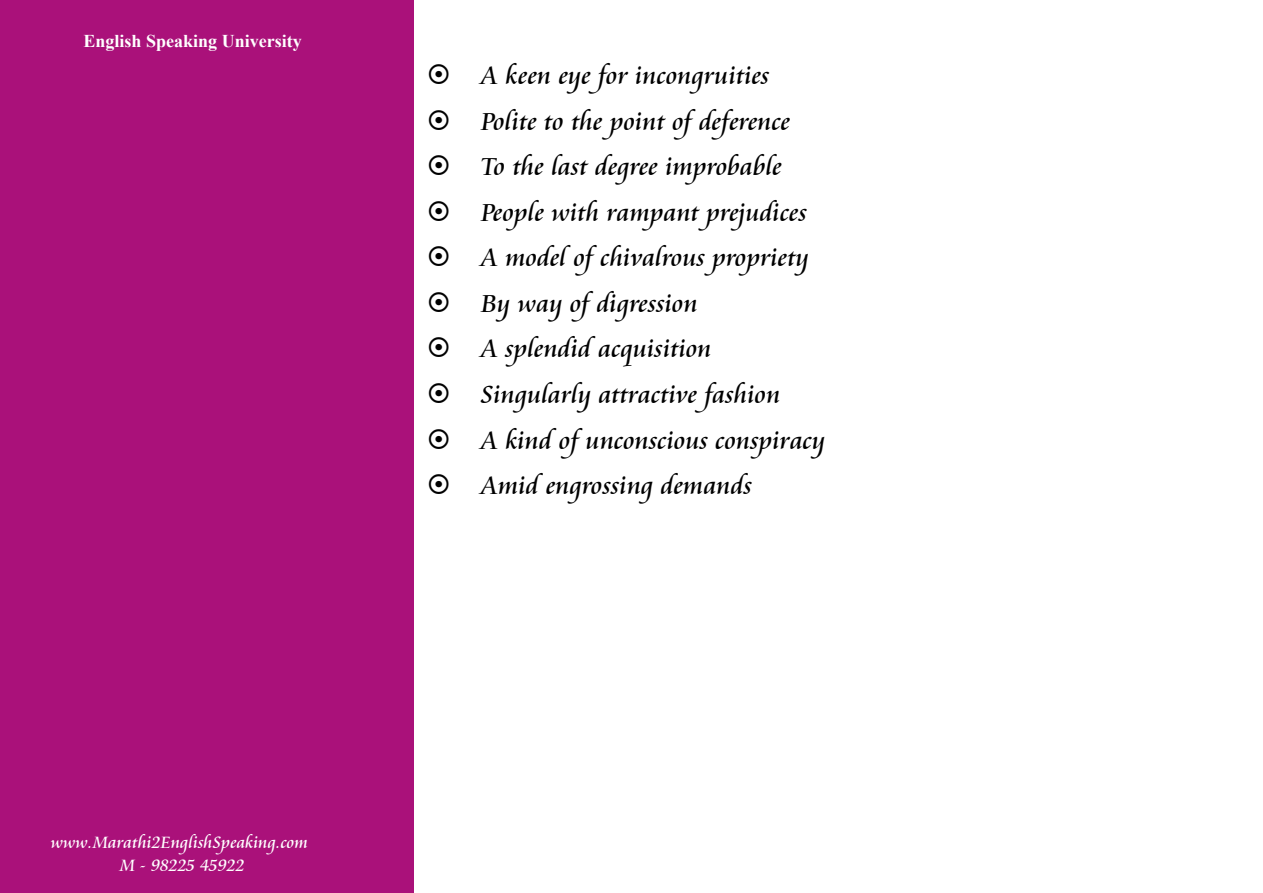
<style>
.page{position:relative;width:1263px;height:893px;background:#fff}
.page>*{position:absolute;margin:0;border:0;box-sizing:border-box;transform-origin:0 0}
.t1{font:27px "Cataneo BT";color:#000}
.t2{font:18px/23.4px "Cataneo BT";color:#fff;text-align:center}
.t3{font:700 18px "Times New Roman";color:#fff}
</style>
<div class="page">
<div style="left:0;top:0;width:414px;height:893px;background:#aa117a"></div>
<p class="t3" style="left:83px;top:34px;width:220px">English Speaking University</p>
<p class="t1" style="left:427px;top:63px;width:344px">▪ A keen eye for incongruities</p>
<p class="t1" style="left:427px;top:108px;width:365px">▪ Polite to the point ofdeference</p>
<p class="t1" style="left:427px;top:154px;width:357px">▪ To the last degree improbable</p>
<p class="t1" style="left:427px;top:199px;width:382px">▪ People with rampant prejudices</p>
<p class="t1" style="left:427px;top:245px;width:384px">▪ A model ofchivalrous propriety</p>
<p class="t1" style="left:427px;top:291px;width:273px">▪ By way ofdigression</p>
<p class="t1" style="left:427px;top:336px;width:286px">▪ A splendid acquisition</p>
<p class="t1" style="left:427px;top:382px;width:355px">▪ Singularly attractive fashion</p>
<p class="t1" style="left:427px;top:427px;width:400px">▪ A kind ofunconscious conspiracy</p>
<p class="t1" style="left:427px;top:473px;width:327px">▪ Amid engrossing demands</p>
<p class="t2" style="left:51px;top:832px;width:259px">www.Marathi2EnglishSpeaking.com<br>M - 98225 45922</p>
</div>
